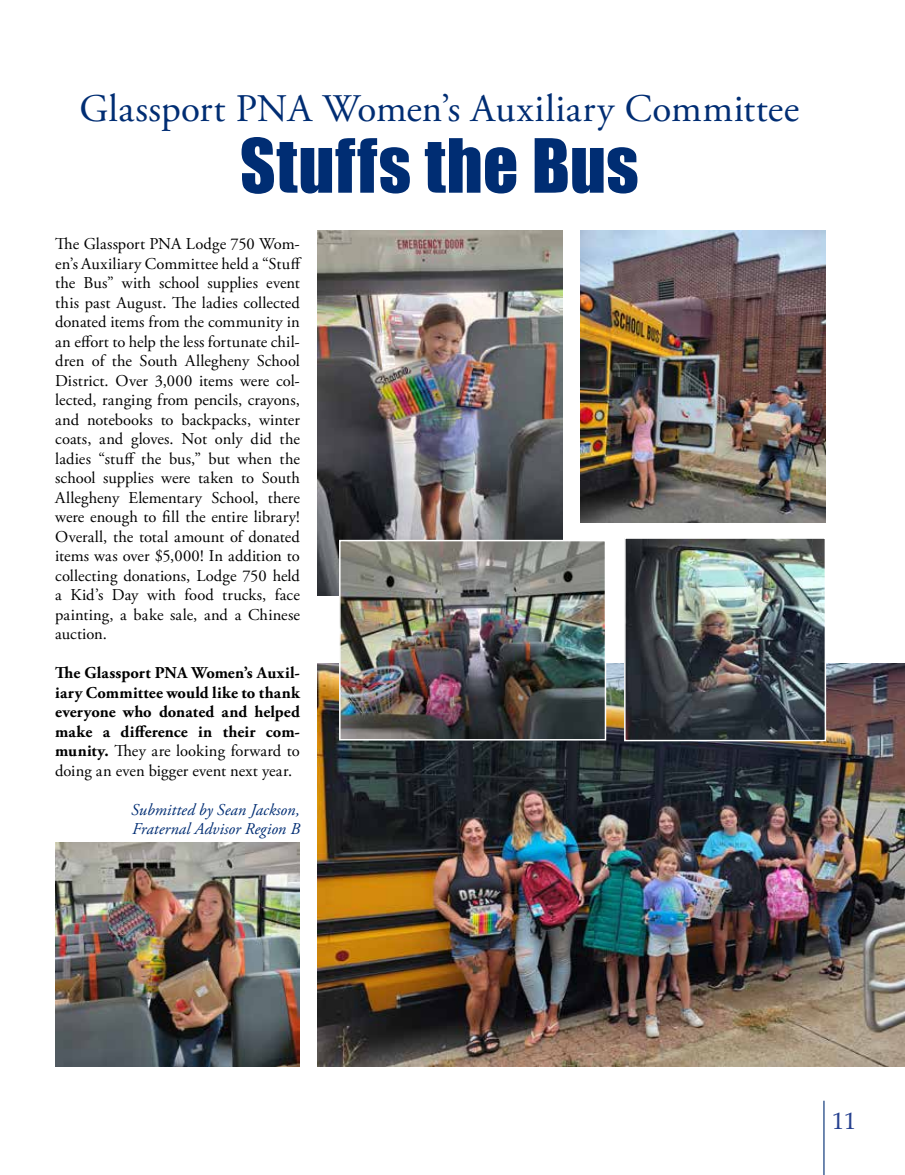
<style>
.page{position:relative;width:905px;height:1175px;background:#fff}
.page>*{position:absolute;margin:0;border:0;box-sizing:border-box;transform-origin:0 0}
.t1{font:69px "Impact";letter-spacing:.01em;color:#002d73}
.t2{font:39px "Adobe Garamond Pro";letter-spacing:.005em;color:#002d73}
.t3{font:24px "Palatino Linotype";color:#25408f}
.t4{font:16.5px/19.5px "Adobe Garamond Pro";letter-spacing:.005em;color:#000;text-align:justify}
.t5{font:700 16.5px/19.5px "Adobe Garamond Pro";letter-spacing:.005em;color:#000;text-align:justify}
.t6{font:italic 16.5px/19.5px "Adobe Garamond Pro";letter-spacing:.005em;color:#002d73}
.s1{font-weight:400}
</style>
<div class="page">
<hr style="left:823px;top:1100px;width:1px;height:74px;background:#002d73">
<img style="left:580px;top:231px;width:245px;height:291px">
<img style="left:55px;top:842px;width:245px;height:224px">
<img style="left:317px;top:231px;width:245px;height:365px">
<img style="left:318px;top:663px;width:586px;height:403px">
<img style="left:627px;top:540px;width:196px;height:198px">
<div style="left:624px;top:537px;width:202px;height:204px;border:2px solid #fff"></div>
<img style="left:342px;top:543px;width:261px;height:194px">
<div style="left:339px;top:540px;width:267px;height:200px;border:2px solid #fff"></div>
<h2 class="t2" style="left:79px;top:85px;width:721px">Glassport PNA Women’s Auxiliary Committee</h2>
<h1 class="t1" style="left:240px;top:112px;width:400px">Stuffs the Bus</h1>
<p class="t4" style="left:55px;top:235px;width:248px">The Glassport PNA Lodge 750 Wom&shy;en’s Auxiliary Committee held a “Stuff the Bus” with school supplies event this past August. The ladies collected donated items from the community in an effort to help the less fortunate chil&shy;dren of the South Allegheny School District. Over 3,000 items were col&shy;lected, ranging from pencils, crayons, and notebooks to backpacks, winter coats, and gloves. Not only did the ladies “stuff the bus,” but when the school supplies were taken to South Allegheny Elementary School, there were enough to fill the entire library!<br>Overall, the total amount of donated items was over $5,000! In addition to collecting donations, Lodge 750 held a Kid’s Day with food trucks, face painting, a bake sale, and a Chinese auction.</p>
<p class="t5" style="left:55px;top:663px;width:246px">The Glassport PNA Women’s Auxil&shy;iary Committee would like to thank everyone who donated and helped make a difference in their com&shy;munity. <span class="s1">They are looking forward to doing an even bigger event next year.</span></p>
<p class="t6" style="left:131px;top:800px;width:170px">Submitted by Sean Jackson,<br>Fraternal Advisor Region B</p>
<h3 class="t3" style="left:832px;top:1103px;width:25px">11</h3>
</div>
